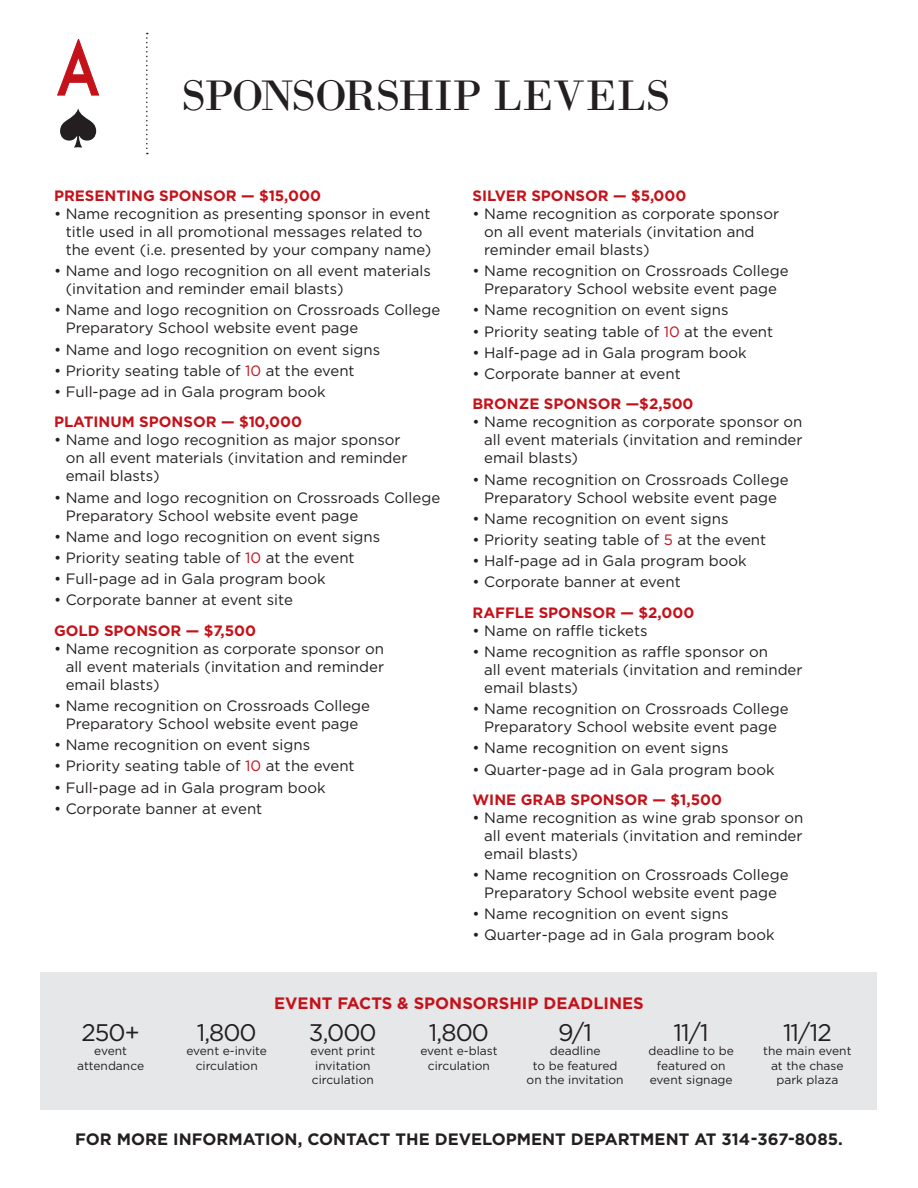
<style>
.page{position:relative;width:918px;height:1188px;background:#fff}
.page>*{position:absolute;margin:0;border:0;box-sizing:border-box;transform-origin:0 0}
.t1{font:45px "Bodoni";letter-spacing:-.02em;color:#231f20}
.t2{font:24px "Gotham";letter-spacing:-.04em;color:#231f20}
.t3{font:700 16.5px "Gotham";color:#231f20}
.t4{font:700 16.5px "Gotham";color:#c4121a}
.sponsorship_level_bu{font:15px/18px "Gotham";color:#231f20}
.sponsorship_level_su{font:700 15px "Gotham";color:#c4121a}
.t5{font:12px/14.4px "Gotham";color:#231f20;text-align:center}
.s1{color:#c4121a}
</style>
<div class="page">
<svg style="left:60px;top:108px;width:36px;height:40px"></svg>
<svg style="left:57px;top:39px;width:42px;height:57px"></svg>
<svg style="left:146px;top:33px;width:2px;height:121px"></svg>
<div style="left:40px;top:972px;width:838px;height:137px;background:#e6e7e9"></div>
<p class="t1" style="left:182px;top:70px;width:490px">SPONSORSHIP LEVELS</p>
<p class="sponsorship_level_su" style="left:54px;top:186px;width:269px">PRESENTING SPONSOR — $15,000</p>
<p class="sponsorship_level_bu" style="left:66px;top:204px;width:367px;text-indent:-12px">• Name recognition as presenting sponsor in event title used in all promotional messages related to the event (i.e. presented by your company name)</p>
<p class="sponsorship_level_bu" style="left:66px;top:262px;width:367px;text-indent:-12px">• Name and logo recognition on all event materials (invitation and reminder email blasts)</p>
<p class="sponsorship_level_bu" style="left:66px;top:301px;width:376px;text-indent:-12px">• Name and logo recognition on Crossroads College<br>Preparatory School website event page</p>
<p class="sponsorship_level_bu" style="left:54px;top:340px;width:328px">• Name and logo recognition on event signs</p>
<p class="sponsorship_level_bu" style="left:54px;top:361px;width:302px">• Priority seating table of <span class="s1">10</span> at the event</p>
<p class="sponsorship_level_bu" style="left:54px;top:383px;width:273px">• Full-page ad in Gala program book</p>
<p class="sponsorship_level_su" style="left:54px;top:412px;width:250px">PLATINUM SPONSOR — $10,000</p>
<p class="sponsorship_level_bu" style="left:66px;top:431px;width:343px;text-indent:-12px">• Name and logo recognition as major sponsor on all event materials (invitation and reminder email blasts)</p>
<p class="sponsorship_level_bu" style="left:66px;top:488px;width:376px;text-indent:-12px">• Name and logo recognition on Crossroads College<br>Preparatory School website event page</p>
<p class="sponsorship_level_bu" style="left:54px;top:527px;width:328px">• Name and logo recognition on event signs</p>
<p class="sponsorship_level_bu" style="left:54px;top:548px;width:302px">• Priority seating table of <span class="s1">10</span> at the event</p>
<p class="sponsorship_level_bu" style="left:54px;top:570px;width:273px">• Full-page ad in Gala program book</p>
<p class="sponsorship_level_bu" style="left:54px;top:591px;width:240px">• Corporate banner at event site</p>
<p class="sponsorship_level_su" style="left:54px;top:620px;width:204px">GOLD SPONSOR — $7,500</p>
<p class="sponsorship_level_bu" style="left:66px;top:639px;width:320px;text-align:justify;text-indent:-12px">• Name recognition as corporate sponsor on all event materials (invitation and reminder email blasts)</p>
<p class="sponsorship_level_bu" style="left:54px;top:696px;width:318px;text-align:center">• Name recognition on Crossroads College<br>Preparatory School website event page</p>
<p class="sponsorship_level_bu" style="left:54px;top:735px;width:258px">• Name recognition on event signs</p>
<p class="sponsorship_level_bu" style="left:54px;top:757px;width:302px">• Priority seating table of <span class="s1">10</span> at the event</p>
<p class="sponsorship_level_bu" style="left:54px;top:778px;width:273px">• Full-page ad in Gala program book</p>
<p class="sponsorship_level_bu" style="left:54px;top:799px;width:210px">• Corporate banner at event</p>
<p class="sponsorship_level_su" style="left:472px;top:186px;width:215px">SILVER SPONSOR — $5,000</p>
<p class="sponsorship_level_bu" style="left:484px;top:204px;width:296px;text-indent:-12px">• Name recognition as corporate sponsor on all event materials (invitation and reminder email blasts)</p>
<p class="sponsorship_level_bu" style="left:472px;top:262px;width:318px;text-align:center">• Name recognition on Crossroads College<br>Preparatory School website event page</p>
<p class="sponsorship_level_bu" style="left:472px;top:301px;width:258px">• Name recognition on event signs</p>
<p class="sponsorship_level_bu" style="left:472px;top:322px;width:302px">• Priority seating table of <span class="s1">10</span> at the event</p>
<p class="sponsorship_level_bu" style="left:472px;top:343px;width:276px">• Half-page ad in Gala program book</p>
<p class="sponsorship_level_bu" style="left:472px;top:365px;width:210px">• Corporate banner at event</p>
<p class="sponsorship_level_su" style="left:472px;top:394px;width:223px">BRONZE SPONSOR —$2,500</p>
<p class="sponsorship_level_bu" style="left:484px;top:413px;width:320px;text-align:justify;text-indent:-12px">• Name recognition as corporate sponsor on all event materials (invitation and reminder email blasts)</p>
<p class="sponsorship_level_bu" style="left:472px;top:470px;width:318px;text-align:center">• Name recognition on Crossroads College<br>Preparatory School website event page</p>
<p class="sponsorship_level_bu" style="left:472px;top:509px;width:258px">• Name recognition on event signs</p>
<p class="sponsorship_level_bu" style="left:472px;top:530px;width:295px">• Priority seating table of <span class="s1">5</span> at the event</p>
<p class="sponsorship_level_bu" style="left:472px;top:552px;width:276px">• Half-page ad in Gala program book</p>
<p class="sponsorship_level_bu" style="left:472px;top:573px;width:210px">• Corporate banner at event</p>
<p class="sponsorship_level_su" style="left:472px;top:602px;width:223px">RAFFLE SPONSOR — $2,000</p>
<p class="sponsorship_level_bu" style="left:472px;top:621px;width:177px">• Name on raffle tickets</p>
<p class="sponsorship_level_bu" style="left:484px;top:642px;width:320px;text-indent:-12px">• Name recognition as raffle sponsor on<br>all event materials (invitation and reminder email blasts)</p>
<p class="sponsorship_level_bu" style="left:472px;top:699px;width:318px;text-align:center">• Name recognition on Crossroads College<br>Preparatory School website event page</p>
<p class="sponsorship_level_bu" style="left:472px;top:739px;width:258px">• Name recognition on event signs</p>
<p class="sponsorship_level_bu" style="left:472px;top:760px;width:304px">• Quarter-page ad in Gala program book</p>
<p class="sponsorship_level_su" style="left:472px;top:789px;width:251px">WINE GRAB SPONSOR — $1,500</p>
<p class="sponsorship_level_bu" style="left:484px;top:808px;width:321px;text-align:justify;text-indent:-12px">• Name recognition as wine grab sponsor on all event materials (invitation and reminder email blasts)</p>
<p class="sponsorship_level_bu" style="left:472px;top:865px;width:318px;text-align:center">• Name recognition on Crossroads College<br>Preparatory School website event page</p>
<p class="sponsorship_level_bu" style="left:472px;top:904px;width:258px">• Name recognition on event signs</p>
<p class="sponsorship_level_bu" style="left:472px;top:926px;width:304px">• Quarter-page ad in Gala program book</p>
<p class="t2" style="left:81px;top:1017px;width:60px">250+</p>
<p class="t5" style="left:77px;top:1044px;width:68px">event attendance</p>
<p class="t2" style="left:197px;top:1017px;width:62px">1,800</p>
<p class="t5" style="left:186px;top:1044px;width:82px">event e-invite</p>
<p class="t5" style="left:196px;top:1058px;width:64px">circulation</p>
<p class="t4" style="left:274px;top:992px;width:371px">EVENT FACTS &amp; SPONSORSHIP DEADLINES</p>
<p class="t2" style="left:309px;top:1017px;width:69px">3,000</p>
<p class="t5" style="left:311px;top:1044px;width:66px">event print invitation</p>
<p class="t5" style="left:312px;top:1073px;width:64px">circulation</p>
<p class="t2" style="left:429px;top:1017px;width:62px">1,800</p>
<p class="t5" style="left:420px;top:1044px;width:79px">event e-blast</p>
<p class="t5" style="left:428px;top:1058px;width:64px">circulation</p>
<p class="t2" style="left:558px;top:1017px;width:36px">9/1</p>
<p class="t5" style="left:550px;top:1044px;width:52px">deadline</p>
<p class="t5" style="left:527px;top:1058px;width:99px">to be featured on the invitation</p>
<p class="t2" style="left:674px;top:1017px;width:37px">11/1</p>
<p class="t5" style="left:649px;top:1044px;width:87px">deadline to be featured on event signage</p>
<p class="t2" style="left:783px;top:1017px;width:50px">11/12</p>
<p class="t5" style="left:763px;top:1044px;width:90px">the main event at the chase park plaza</p>
<p class="t3" style="left:75px;top:1128px;width:769px">FOR MORE INFORMATION, CONTACT THE DEVELOPMENT DEPARTMENT AT 314-367-8085.</p>
</div>
